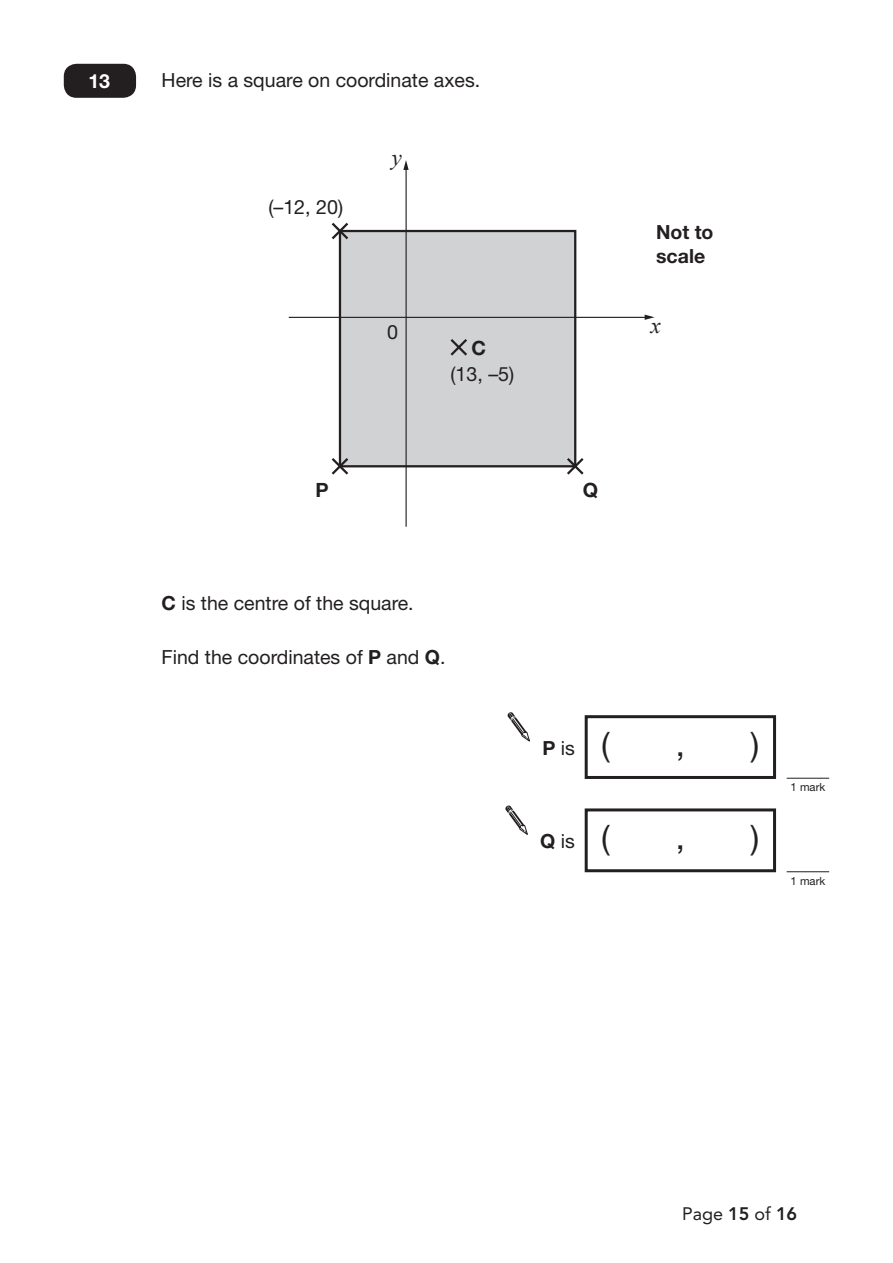
<style>
.page{position:relative;width:893px;height:1263px;background:#fff}
.page>*{position:absolute;margin:0;border:0;box-sizing:border-box;transform-origin:0 0}
.t1{font:33px "Helvetica Neue LT Std";color:#231f20}
.t2{font:italic 22.65px "Times New Roman";color:#231f20}
.t3{font:19.65px "Helvetica Neue LT Std";color:#231f20}
.t4{font:700 19.65px "Helvetica Neue LT Std";color:#231f20}
.t5{font:19.5px "Helvetica Neue LT Std";color:#231f20}
.t6{font:700 19.5px/23.4px "Helvetica Neue LT Std";color:#231f20}
.t7{font:700 19.5px "Helvetica Neue LT Std";color:#fff}
.t8{font:18px "Avenir LT Std";color:#231f20}
.t9{font:11.25px "Helvetica Neue LT Std";color:#231f20}
.s1{font-weight:700}
.s2{font-size:33px}
.s3{font-weight:800}
</style>
<div class="page">
<div style="left:340px;top:231px;width:235px;height:235px;background:#d1d2d4"></div>
<div style="left:339px;top:230px;width:237px;height:237px;border:2px solid #231f20"></div>
<hr style="left:406px;top:168px;width:1px;height:358px;background:#231f20">
<svg style="left:403px;top:160px;width:6px;height:10px"></svg>
<hr style="left:289px;top:317px;width:357px;height:1px;background:#231f20">
<svg style="left:645px;top:315px;width:9px;height:5px"></svg>
<svg style="left:331px;top:222px;width:20px;height:20px"></svg>
<svg style="left:450px;top:339px;width:17px;height:17px"></svg>
<svg style="left:331px;top:456px;width:20px;height:19px"></svg>
<svg style="left:564px;top:456px;width:20px;height:19px"></svg>
<svg style="left:508px;top:712px;width:22px;height:29px"></svg>
<div style="left:585px;top:715px;width:191px;height:64px;border:3px solid #231f20"></div>
<svg style="left:505px;top:805px;width:23px;height:29px"></svg>
<div style="left:585px;top:808px;width:191px;height:64px;border:3px solid #231f20"></div>
<div style="left:64px;top:64px;width:72px;height:34px;background:#231f20;border-radius:13px"></div>
<hr style="left:787px;top:778px;width:42px;height:1px;background:#231f20">
<hr style="left:787px;top:871px;width:42px;height:1px;background:#231f20">
<p class="t7" style="left:88px;top:68px;width:23px">13</p>
<p class="t5" style="left:162px;top:69px;width:320px">Here is a square on coordinate axes.</p>
<p class="t3" style="left:268px;top:195px;width:76px">(–12, 20)</p>
<p class="t2" style="left:392px;top:142px;width:12px">y</p>
<p class="t3" style="left:387px;top:320px;width:12px">0</p>
<p class="t4" style="left:472px;top:336px;width:16px">C</p>
<p class="t3" style="left:450px;top:362px;width:65px">(13, –5)</p>
<p class="t4" style="left:315px;top:478px;width:15px">P</p>
<p class="t4" style="left:583px;top:478px;width:17px">Q</p>
<p class="t5" style="left:162px;top:592px;width:254px"><span class="s1">C</span> is the centre of the square.</p>
<p class="t5" style="left:162px;top:646px;width:285px">Find the coordinates of <span class="s1">P</span> and <span class="s1">Q</span>.</p>
<p class="t5" style="left:542px;top:736px;width:69px"><span class="s1">P</span> is <span class="s2">(</span></p>
<p class="t5" style="left:540px;top:829px;width:71px"><span class="s1">Q</span> is <span class="s2">(</span></p>
<p class="t6" style="left:656px;top:220px;width:59px">Not to scale</p>
<p class="t2" style="left:651px;top:310px;width:12px">x</p>
<p class="t1" style="left:676px;top:724px;width:11px">,</p>
<p class="t1" style="left:676px;top:817px;width:11px">,</p>
<p class="t1" style="left:751px;top:724px;width:10px">)</p>
<p class="t1" style="left:751px;top:817px;width:10px">)</p>
<p class="t9" style="left:791px;top:780px;width:36px">1 mark</p>
<p class="t9" style="left:791px;top:874px;width:36px">1 mark</p>
<p class="t8" style="left:682px;top:1204px;width:117px">Page <span class="s3">15</span> of <span class="s3">16</span></p>
</div>
